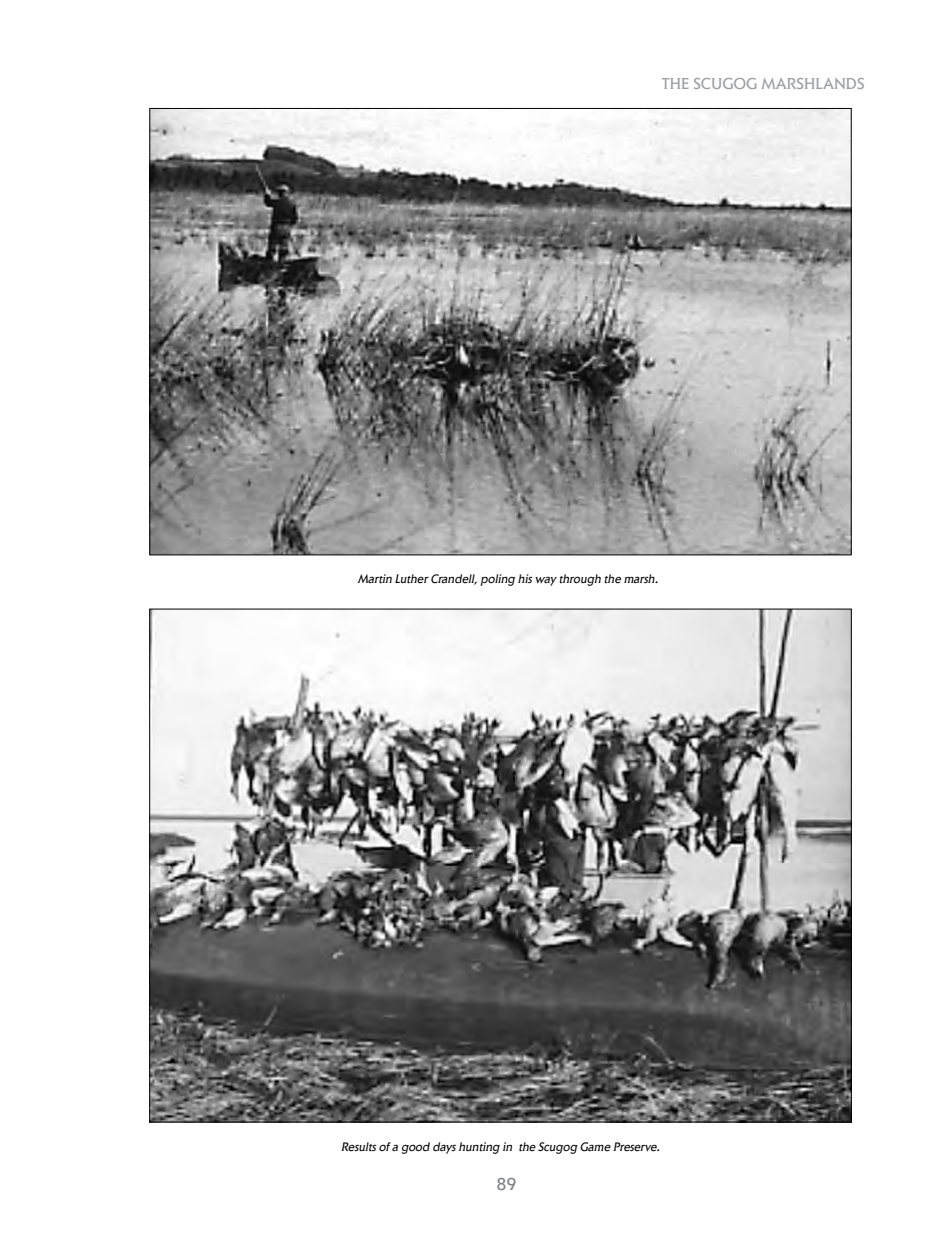
<style>
.page{position:relative;width:932px;height:1242px;background:#fff}
.page>*{position:absolute;margin:0;border:0;box-sizing:border-box;transform-origin:0 0}
.t1{font:18px "Elan";color:#808285}
.t2{font:16.5px "Elan";color:#9d9fa2}
.t3{font:italic 12.75px "Elan";color:#000;scale:.93 1}
</style>
<div class="page">
<img style="left:151px;top:611px;width:698px;height:509px">
<img style="left:151px;top:110px;width:698px;height:443px">
<p class="t2" style="left:662px;top:74px;width:204px">THE SCUGOG MARSHLANDS</p>
<p class="t3" style="left:358px;top:571px;width:327px">Martin LutherCrandell,poling hisway through the marsh.</p>
<p class="t3" style="left:341px;top:1139px;width:347px">Resultsofa good dayshunting in the Scugog Game Preserve.</p>
<h1 class="t1" style="left:496px;top:1173px;width:22px">89</h1>
</div>
